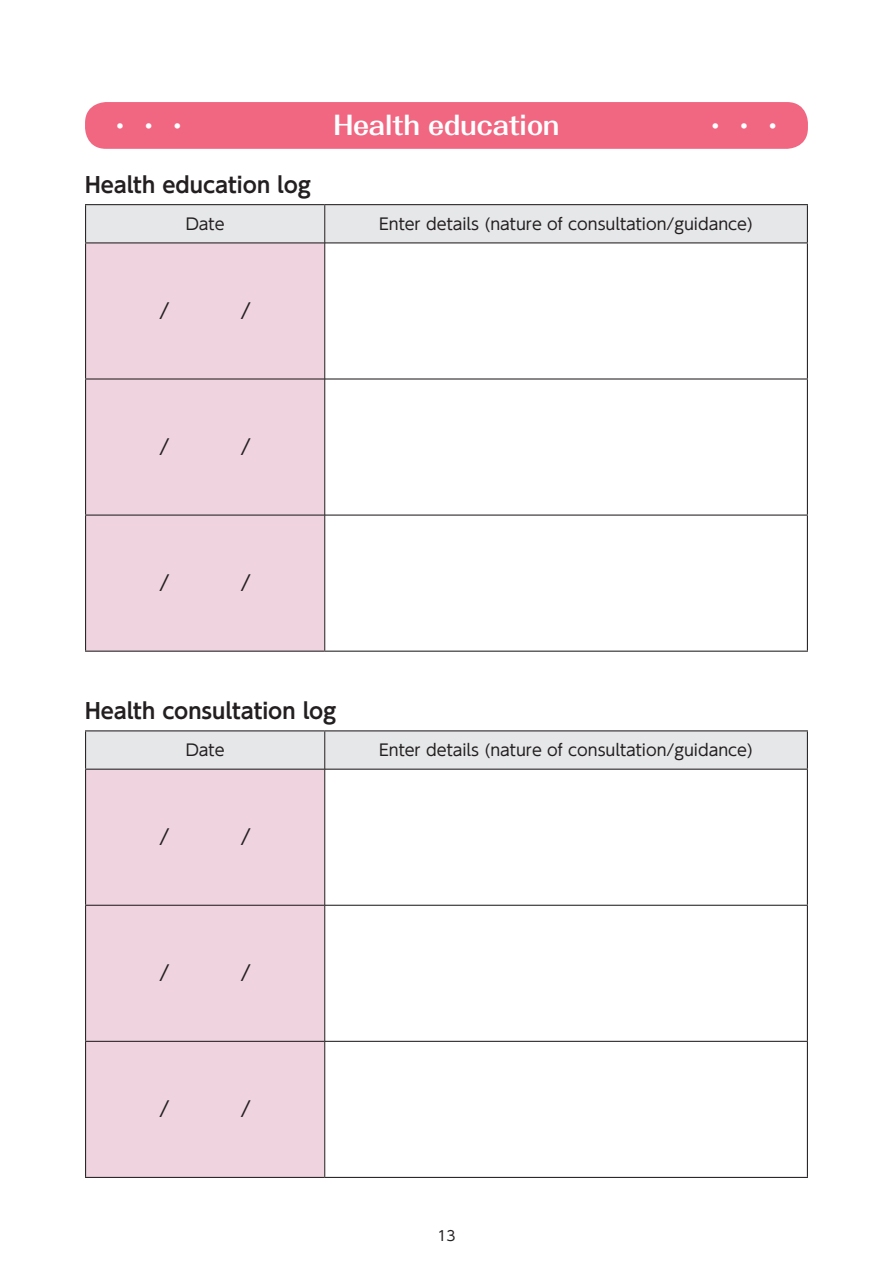
<style>
.page{position:relative;width:893px;height:1263px;background:#fff}
.page>*{position:absolute;margin:0;border:0;box-sizing:border-box;transform-origin:0 0}
.t1{font:26.55px "Koz Min Pro";color:#fff}
.t2{font:700 25.5px "Folk Pro";color:#fff}
.t3{font:700 21.3px "UD Shin Go NT Pro De";color:#231f20}
.t4{font:21.3px "UD Shin Go NT Pro";color:#231f20}
.t5{font:15.9px "UD Shin Go NT Pro";color:#231f20}
.t6{font:13.8px "UD Shin Go NT Pro";color:#231f20}
</style>
<div class="page">
<div style="left:85px;top:102px;width:723px;height:47px;background:#f16681;border-radius:21px"></div>
<div style="left:86px;top:205px;width:721px;height:37px;background:#e6e7e9"></div>
<div style="left:86px;top:243px;width:238px;height:408px;background:#efd4e0"></div>
<hr style="left:807px;top:205px;width:1px;height:37px;background:#231f20">
<hr style="left:807px;top:243px;width:1px;height:135px;background:#231f20">
<hr style="left:807px;top:379px;width:1px;height:135px;background:#231f20">
<hr style="left:807px;top:516px;width:1px;height:135px;background:#231f20">
<hr style="left:85px;top:205px;width:1px;height:37px;background:#231f20">
<hr style="left:85px;top:243px;width:1px;height:135px;background:#231f20">
<hr style="left:85px;top:379px;width:1px;height:135px;background:#231f20">
<hr style="left:85px;top:516px;width:1px;height:135px;background:#231f20">
<hr style="left:85px;top:242px;width:240px;height:1px;background:#231f20">
<hr style="left:325px;top:242px;width:483px;height:1px;background:#231f20">
<hr style="left:85px;top:378px;width:240px;height:1px;background:#231f20">
<hr style="left:325px;top:378px;width:483px;height:1px;background:#231f20">
<hr style="left:85px;top:514px;width:240px;height:2px;background:#231f20">
<hr style="left:325px;top:514px;width:483px;height:2px;background:#231f20">
<hr style="left:85px;top:651px;width:240px;height:1px;background:#231f20">
<hr style="left:325px;top:651px;width:483px;height:1px;background:#231f20">
<hr style="left:85px;top:204px;width:240px;height:1px;background:#231f20">
<hr style="left:325px;top:204px;width:483px;height:1px;background:#231f20">
<hr style="left:324px;top:205px;width:1px;height:38px;background:#231f20">
<hr style="left:324px;top:243px;width:1px;height:136px;background:#231f20">
<hr style="left:324px;top:379px;width:1px;height:136px;background:#231f20">
<hr style="left:324px;top:515px;width:1px;height:136px;background:#231f20">
<div style="left:86px;top:731px;width:721px;height:38px;background:#e6e7e9"></div>
<div style="left:86px;top:770px;width:238px;height:407px;background:#efd4e0"></div>
<hr style="left:807px;top:731px;width:1px;height:38px;background:#231f20">
<hr style="left:807px;top:770px;width:1px;height:135px;background:#231f20">
<hr style="left:807px;top:906px;width:1px;height:135px;background:#231f20">
<hr style="left:807px;top:1042px;width:1px;height:135px;background:#231f20">
<hr style="left:85px;top:731px;width:1px;height:38px;background:#231f20">
<hr style="left:85px;top:770px;width:1px;height:135px;background:#231f20">
<hr style="left:85px;top:906px;width:1px;height:135px;background:#231f20">
<hr style="left:85px;top:1042px;width:1px;height:135px;background:#231f20">
<hr style="left:85px;top:769px;width:240px;height:1px;background:#231f20">
<hr style="left:325px;top:769px;width:483px;height:1px;background:#231f20">
<hr style="left:85px;top:905px;width:240px;height:1px;background:#231f20">
<hr style="left:325px;top:905px;width:483px;height:1px;background:#231f20">
<hr style="left:85px;top:1041px;width:240px;height:1px;background:#231f20">
<hr style="left:325px;top:1041px;width:483px;height:1px;background:#231f20">
<hr style="left:85px;top:1177px;width:240px;height:1px;background:#231f20">
<hr style="left:325px;top:1177px;width:483px;height:1px;background:#231f20">
<hr style="left:85px;top:730px;width:240px;height:1px;background:#231f20">
<hr style="left:325px;top:730px;width:483px;height:1px;background:#231f20">
<hr style="left:324px;top:731px;width:1px;height:38px;background:#231f20">
<hr style="left:324px;top:769px;width:1px;height:136px;background:#231f20">
<hr style="left:324px;top:905px;width:1px;height:136px;background:#231f20">
<hr style="left:324px;top:1041px;width:1px;height:136px;background:#231f20">
<h1 class="t1" style="left:107px;top:107px;width:85px">・・・</h1>
<h2 class="t2" style="left:334px;top:104px;width:227px">Health education</h2>
<h1 class="t1" style="left:702px;top:107px;width:85px">・・・</h1>
<h3 class="t3" style="left:85px;top:168px;width:227px">Health education log</h3>
<p class="t5" style="left:186px;top:211px;width:40px">Date</p>
<p class="t5" style="left:379px;top:211px;width:376px">Enter details (nature of consultation/guidance)</p>
<h3 class="t4" style="left:159px;top:294px;width:12px">/</h3>
<h3 class="t4" style="left:241px;top:294px;width:12px">/</h3>
<h3 class="t4" style="left:159px;top:430px;width:12px">/</h3>
<h3 class="t4" style="left:241px;top:430px;width:12px">/</h3>
<h3 class="t4" style="left:159px;top:566px;width:12px">/</h3>
<h3 class="t4" style="left:241px;top:566px;width:12px">/</h3>
<h3 class="t3" style="left:85px;top:694px;width:253px">Health consultation log</h3>
<p class="t5" style="left:186px;top:737px;width:40px">Date</p>
<p class="t5" style="left:379px;top:737px;width:376px">Enter details (nature of consultation/guidance)</p>
<h3 class="t4" style="left:159px;top:820px;width:12px">/</h3>
<h3 class="t4" style="left:241px;top:820px;width:12px">/</h3>
<h3 class="t4" style="left:159px;top:956px;width:12px">/</h3>
<h3 class="t4" style="left:241px;top:956px;width:12px">/</h3>
<h3 class="t4" style="left:159px;top:1092px;width:12px">/</h3>
<h3 class="t4" style="left:241px;top:1092px;width:12px">/</h3>
<p class="t6" style="left:437px;top:1225px;width:20px">13</p>
</div>
